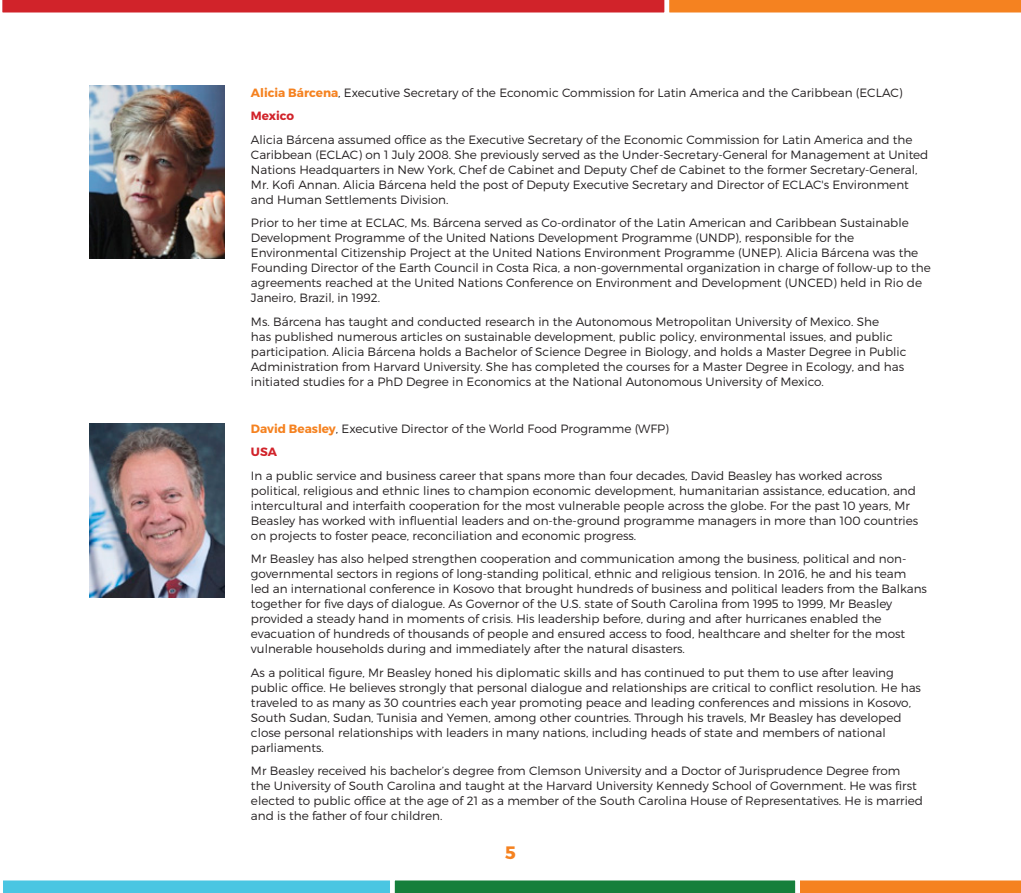
<style>
.page{position:relative;width:1021px;height:893px;background:#fff}
.page>*{position:absolute;margin:0;border:0;box-sizing:border-box;transform-origin:0 0}
.t1{font:700 18px "Montserrat";color:#f58220}
.Body{font:300 12px/15px "Montserrat";color:#231f20}
.Body-2{font:700 12px "Montserrat";color:#d1232a}
.s1{font-weight:700;color:#f58220}
</style>
<div class="page">
<svg style="left:2px;top:0;width:1018px;height:13px;background:#de4b2f"></svg>
<svg style="left:3px;top:880px;width:1017px;height:13px;background:#629f7c"></svg>
<img style="left:89px;top:85px;width:135px;height:174px">
<img style="left:89px;top:423px;width:135px;height:174px">
<p class="Body" style="left:251px;top:85px;width:653px"><span class="s1">Alicia Bárcena</span>, Executive Secretary of the Economic Commission for Latin America and the Caribbean (ECLAC)</p>
<p class="Body-2" style="left:251px;top:108px;width:44px">Mexico</p>
<p class="Body" style="left:251px;top:132px;width:679px">Alicia Bárcena assumed office as the Executive Secretary of the Economic Commission for Latin America and the Caribbean (ECLAC) on 1 July 2008. She previously served as the Under-Secretary-General for Management at United Nations Headquarters in New York, Chef de Cabinet and Deputy Chef de Cabinet to the former Secretary-General, Mr. Kofi Annan. Alicia Bárcena held the post of Deputy Executive Secretary and Director of ECLAC's Environment and Human Settlements Division.</p>
<p class="Body" style="left:251px;top:215px;width:681px">Prior to her time at ECLAC, Ms. Bárcena served as Co-ordinator of the Latin American and Caribbean Sustainable Development Programme of the United Nations Development Programme (UNDP), responsible for the Environmental Citizenship Project at the United Nations Environment Programme (UNEP). Alicia Bárcena was the Founding Director of the Earth Council in Costa Rica, a non-governmental organization in charge of follow-up to the agreements reached at the United Nations Conference on Environment and Development (UNCED) held in Rio de Janeiro, Brazil, in 1992.</p>
<p class="Body" style="left:251px;top:314px;width:657px">Ms. Bárcena has taught and conducted research in the Autonomous Metropolitan University of Mexico. She<br>has published numerous articles on sustainable development, public policy, environmental issues, and public participation. Alicia Bárcena holds a Bachelor of Science Degree in Biology, and holds a Master Degree in Public Administration from Harvard University. She has completed the courses for a Master Degree in Ecology, and has initiated studies for a PhD Degree in Economics at the National Autonomous University of Mexico.</p>
<p class="Body" style="left:251px;top:421px;width:419px"><span class="s1">David Beasley</span>, Executive Director of the World Food Programme (WFP)</p>
<p class="Body-2" style="left:251px;top:444px;width:28px">USA</p>
<p class="Body" style="left:251px;top:468px;width:668px">In a public service and business career that spans more than four decades, David Beasley has worked across political, religious and ethnic lines to champion economic development, humanitarian assistance, education, and intercultural and interfaith cooperation for the most vulnerable people across the globe. For the past 10 years, Mr Beasley has worked with influential leaders and on-the-ground programme managers in more than 100 countries on projects to foster peace, reconciliation and economic progress.</p>
<p class="Body" style="left:251px;top:551px;width:677px">Mr Beasley has also helped strengthen cooperation and communication among the business, political and non&shy;governmental sectors in regions of long-standing political, ethnic and religious tension. In 2016, he and his team led an international conference in Kosovo that brought hundreds of business and political leaders from the Balkans together for five days of dialogue. As Governor of the U.S. state of South Carolina from 1995 to 1999, Mr Beasley provided a steady hand in moments of crisis. His leadership before, during and after hurricanes enabled the evacuation of hundreds of thousands of people and ensured access to food, healthcare and shelter for the most vulnerable households during and immediately after the natural disasters.</p>
<p class="Body" style="left:251px;top:665px;width:671px">As a political figure, Mr Beasley honed his diplomatic skills and has continued to put them to use after leaving public office. He believes strongly that personal dialogue and relationships are critical to conflict resolution. He has traveled to as many as 30 countries each year promoting peace and leading conferences and missions in Kosovo, South Sudan, Sudan, Tunisia and Yemen, among other countries. Through his travels, Mr Beasley has developed close personal relationships with leaders in many nations, including heads of state and members of national parliaments.</p>
<p class="Body" style="left:251px;top:763px;width:673px">Mr Beasley received his bachelor’s degree from Clemson University and a Doctor of Jurisprudence Degree from<br>the University of South Carolina and taught at the Harvard University Kennedy School of Government. He was first elected to public office at the age of 21 as a member of the South Carolina House of Representatives. He is married and is the father of four children.</p>
<p class="t1" style="left:505px;top:842px;width:12px">5</p>
</div>
